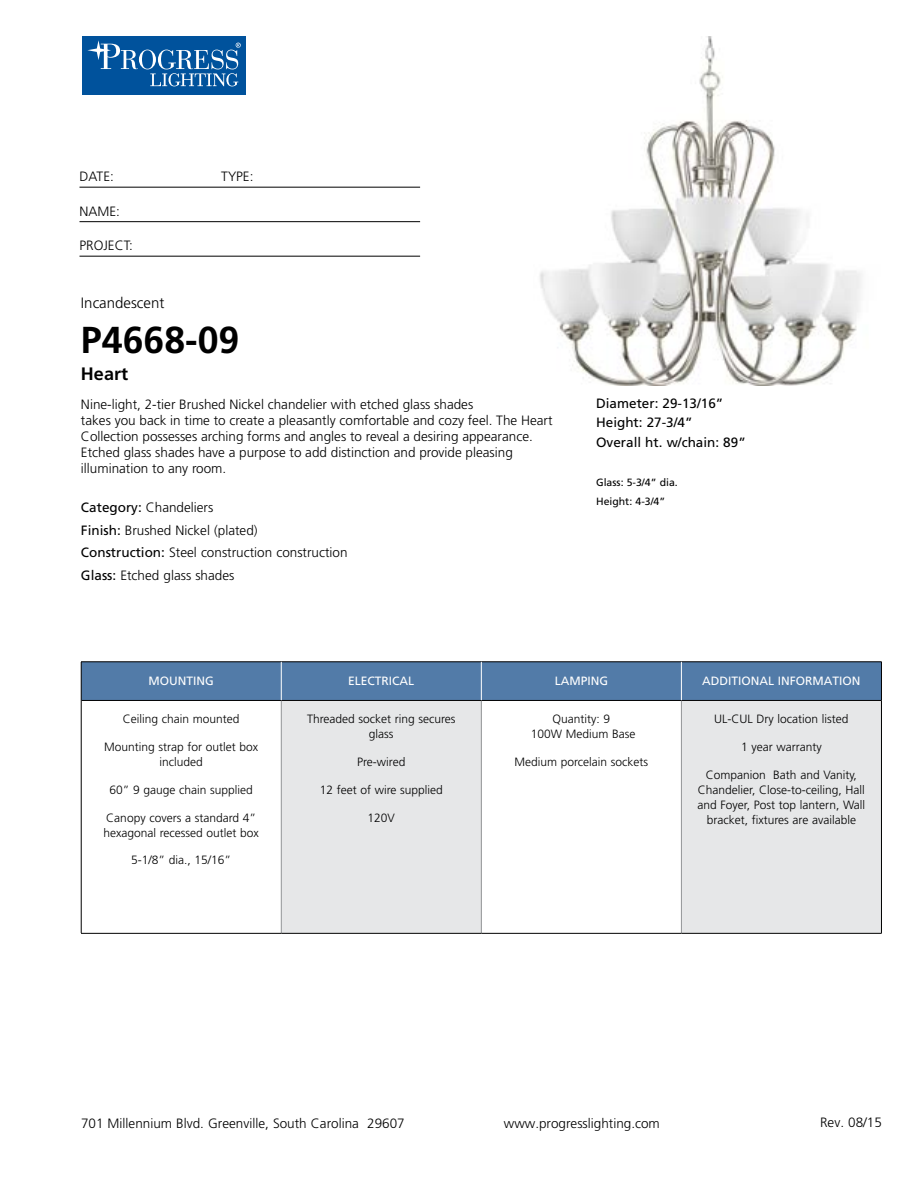
<style>
.page{position:relative;width:918px;height:1188px;background:#fff}
.page>*{position:absolute;margin:0;border:0;box-sizing:border-box;transform-origin:0 0}
.t1{font:700 37.5px "Frutiger";color:#000}
.t2{font:700 18px "Frutiger";color:#000}
.t3{font:300 15px "Frutiger";color:#000}
.t4{font:300 13.5px/16.2px "Frutiger";color:#000}
.t5{font:13.5px/19.5px "Frutiger";color:#000}
.t6{font:300 12px/15px "Frutiger";color:#000;text-align:center}
.t7{font:12px "Frutiger";color:#fff}
.t8{font:10.5px/19.5px "Frutiger";color:#000}
.s1{font-weight:400}
</style>
<div class="page">
<div style="left:82px;top:36px;width:164px;height:59px;background:#00529c"></div>
<svg style="left:139px;top:50px;width:17px;height:19px"></svg>
<div style="left:142px;top:50px;width:11px;height:19px;background:#00529c;border-radius:50%"></div>
<svg style="left:87px;top:40px;width:51px;height:29px"></svg>
<svg style="left:150px;top:43px;width:91px;height:43px"></svg>
<hr style="left:80px;top:187px;width:340px;height:1px;background:#000">
<hr style="left:80px;top:221px;width:340px;height:1px;background:#000">
<hr style="left:80px;top:256px;width:340px;height:1px;background:#000">
<div style="left:82px;top:663px;width:799px;height:37px;background:#527ba8"></div>
<div style="left:281px;top:700px;width:200px;height:233px;background:#e6e7e8"></div>
<div style="left:681px;top:700px;width:200px;height:233px;background:#e6e7e8"></div>
<hr style="left:281px;top:701px;width:1px;height:232px;background:#939598">
<hr style="left:481px;top:701px;width:1px;height:232px;background:#939598">
<hr style="left:681px;top:701px;width:1px;height:232px;background:#939598">
<hr style="left:81px;top:700px;width:200px;height:1px;background:#000">
<hr style="left:281px;top:700px;width:200px;height:1px;background:#000">
<hr style="left:481px;top:700px;width:200px;height:1px;background:#000">
<hr style="left:681px;top:700px;width:200px;height:1px;background:#000">
<hr style="left:81px;top:933px;width:200px;height:1px;background:#000">
<hr style="left:281px;top:933px;width:200px;height:1px;background:#000">
<hr style="left:481px;top:933px;width:200px;height:1px;background:#000">
<hr style="left:681px;top:933px;width:201px;height:1px;background:#000">
<hr style="left:81px;top:662px;width:200px;height:1px;background:#000">
<hr style="left:81px;top:662px;width:1px;height:38px;background:#000">
<hr style="left:281px;top:662px;width:200px;height:1px;background:#000">
<hr style="left:481px;top:662px;width:200px;height:1px;background:#000">
<hr style="left:681px;top:662px;width:201px;height:1px;background:#000">
<hr style="left:881px;top:662px;width:1px;height:38px;background:#000">
<hr style="left:81px;top:700px;width:1px;height:233px;background:#000">
<hr style="left:881px;top:700px;width:1px;height:233px;background:#000">
<hr style="left:281px;top:662px;width:1px;height:38px;background:#fff">
<hr style="left:681px;top:662px;width:1px;height:38px;background:#fff">
<hr style="left:481px;top:662px;width:1px;height:38px;background:#fff">
<img style="left:540px;top:36px;width:321px;height:349px">
<p class="t4" style="left:80px;top:170px;width:36px">DATE:</p>
<p class="t4" style="left:221px;top:170px;width:34px">TYPE:</p>
<p class="t4" style="left:80px;top:204px;width:42px">NAME:</p>
<p class="t4" style="left:80px;top:239px;width:55px">PROJECT:</p>
<p class="t3" style="left:81px;top:297px;width:85px">Incandescent</p>
<h1 class="t1" style="left:81px;top:318px;width:160px">P4668-09</h1>
<h2 class="t2" style="left:81px;top:364px;width:49px">Heart</h2>
<p class="t4" style="left:81px;top:397px;width:473px">Nine-light, 2-tier Brushed Nickel chandelier with etched glass shades<br>takes you back in time to create a pleasantly comfortable and cozy feel. The Heart Collection possesses arching forms and angles to reveal a desiring appearance.<br>Etched glass shades have a purpose to add distinction and provide pleasing illumination to any room.</p>
<p class="t4" style="left:81px;top:497px;width:268px;line-height:22.5px"><span class="s1">Category:</span> Chandeliers<br><span class="s1">Finish:</span> Brushed Nickel (plated)<br><span class="s1">Construction:</span> Steel construction construction <span class="s1">Glass:</span> Etched glass shades</p>
<p class="t5" style="left:596px;top:395px;width:151px">Diameter: 29-13/16”<br>Height: 27-3/4”<br>Overall ht. w/chain: 89”</p>
<p class="t8" style="left:596px;top:473px;width:83px">Glass: 5-3/4” dia.<br>Height: 4-3/4”</p>
<p class="t7" style="left:149px;top:676px;width:67px">MOUNTING</p>
<p class="t7" style="left:348px;top:676px;width:68px">ELECTRICAL</p>
<p class="t7" style="left:555px;top:676px;width:55px">LAMPING</p>
<p class="t7" style="left:702px;top:676px;width:160px">ADDITIONAL INFORMATION</p>
<p class="t6" style="left:123px;top:713px;width:118px">Ceiling chain mounted</p>
<p class="t6" style="left:104px;top:740px;width:156px">Mounting strap for outlet box included</p>
<p class="t6" style="left:110px;top:783px;width:145px">60” 9 gauge chain supplied</p>
<p class="t6" style="left:103px;top:811px;width:157px;text-align:left">Canopy covers a standard 4” hexagonal recessed outlet box</p>
<p class="t6" style="left:131px;top:854px;width:102px">5-1/8” dia., 15/16”</p>
<p class="t6" style="left:307px;top:713px;width:150px">Threaded socket ring secures glass</p>
<p class="t6" style="left:357px;top:755px;width:50px">Pre-wired</p>
<p class="t6" style="left:320px;top:783px;width:125px">12 feet of wire supplied</p>
<p class="t6" style="left:368px;top:811px;width:29px">120V</p>
<p class="t6" style="left:714px;top:713px;width:136px">UL-CUL Dry location listed</p>
<p class="t6" style="left:741px;top:740px;width:82px">1 year warranty</p>
<p class="t6" style="left:698px;top:768px;width:169px">Companion Bath and Vanity,<br>Chandelier, Close-to-ceiling, Hall and Foyer, Post top lantern, Wall bracket, fixtures are available</p>
<p class="t6" style="left:531px;top:713px;width:106px">Quantity: 9<br>100W Medium Base</p>
<p class="t6" style="left:514px;top:755px;width:135px">Medium porcelain sockets</p>
<p class="t4" style="left:81px;top:1116px;width:325px">701 Millennium Blvd. Greenville, South Carolina 29607</p>
<p class="t4" style="left:504px;top:1116px;width:158px">www.progresslighting.com</p>
<p class="t4" style="left:820px;top:1115px;width:63px">Rev. 08/15</p>
</div>
